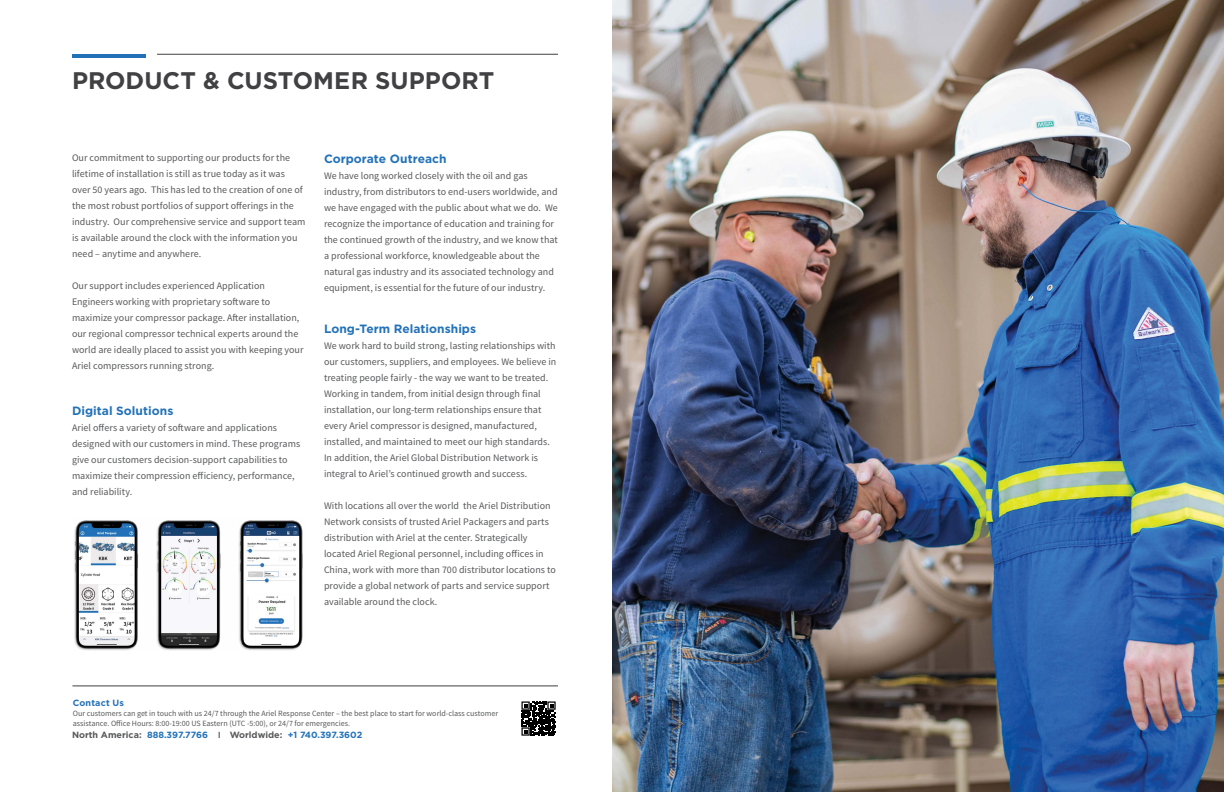
<style>
.page{position:relative;width:1224px;height:792px;background:#fff}
.page>*{position:absolute;margin:0;border:0;box-sizing:border-box;transform-origin:0 0}
.t1{font:700 24px "Gotham";color:#414042}
.t2{font:700 12px "Gotham";letter-spacing:.005em;color:#2372b9}
.t3{font:10px/16px "Source Sans Pro";letter-spacing:.005em;color:#58595b}
.t4{font:700 9px "Gotham";color:#2372b9}
.t5{font:700 9px "Gotham";color:#58595b}
.t6{font:8px/9.6px "Source Sans Pro";color:#58595b}
.s1{color:#2372b9}
.s2{color:#58595b}
</style>
<div class="page">
<hr style="left:72px;top:54px;width:73px;height:4px;background:#2372b9">
<hr style="left:157px;top:54px;width:401px;height:1px;background:#414042">
<img style="left:612px;top:0;width:612px;height:792px">
<img style="left:74px;top:520px;width:229px;height:130px">
<hr style="left:72px;top:686px;width:486px;height:1px;background:#414042">
<svg style="left:521px;top:701px;width:35px;height:35px"></svg>
<h1 class="t1" style="left:72px;top:65px;width:424px">PRODUCT &amp; CUSTOMER SUPPORT</h1>
<p class="t3" style="left:72px;top:149px;width:235px">Our commitment to supporting our products for the lifetime of installation is still as true today as it was over 50 years ago. This has led to the creation of one of the most robust portfolios of support offerings in the industry. Our comprehensive service and support team is available around the clock with the information you need – anytime and anywhere.</p>
<p class="t3" style="left:72px;top:277px;width:233px">Our support includes experienced Application Engineers working with proprietary software to maximize your compressor package. After installation, our regional compressor technical experts around the world are ideally placed to assist you with keeping your Ariel compressors running strong.</p>
<p class="t2" style="left:72px;top:402px;width:103px">Digital Solutions</p>
<p class="t3" style="left:72px;top:419px;width:230px">Ariel offers a variety of software and applications designed with our customers in mind. These programs give our customers decision-support capabilities to maximize their compression efficiency, performance, and reliability.</p>
<p class="t2" style="left:324px;top:150px;width:124px">Corporate Outreach</p>
<p class="t3" style="left:324px;top:167px;width:235px">We have long worked closely with the oil and gas industry, from distributors to end-users worldwide, and we have engaged with the public about what we do. We recognize the importance of education and training for the continued growth of the industry, and we know that a professional workforce, knowledgeable about the natural gas industry and its associated technology and equipment, is essential for the future of our industry.</p>
<p class="t2" style="left:324px;top:321px;width:154px">Long-Term Relationships</p>
<p class="t3" style="left:324px;top:338px;width:234px">We work hard to build strong, lasting relationships with our customers, suppliers, and employees. We believe in treating people fairly - the way we want to be treated.<br>Working in tandem, from initial design through final installation, our long-term relationships ensure that every Ariel compressor is designed, manufactured, installed, and maintained to meet our high standards.<br>In addition, the Ariel Global Distribution Network is integral to Ariel’s continued growth and success.</p>
<p class="t3" style="left:324px;top:498px;width:233px">With locations all over the world the Ariel Distribution Network consists of trusted Ariel Packagers and parts distribution with Ariel at the center. Strategically located Ariel Regional personnel, including offices in China, work with more than 700 distributor locations to provide a global network of parts and service support available around the clock.</p>
<p class="t4" style="left:73px;top:697px;width:53px">Contact Us</p>
<p class="t6" style="left:73px;top:709px;width:427px">Our customers can get in touch with us 24/7 through the Ariel Response Center – the best place to start for world-class customer assistance. Office Hours: 8:00-19:00 US Eastern (UTC -5:00), or 24/7 for emergencies.</p>
<p class="t5" style="left:72px;top:729px;width:138px">North America: <span class="s1">888.397.7766</span></p>
<p class="t4" style="left:230px;top:729px;width:134px"><span class="s2">Worldwide:</span> +1 740.397.3602</p>
</div>
